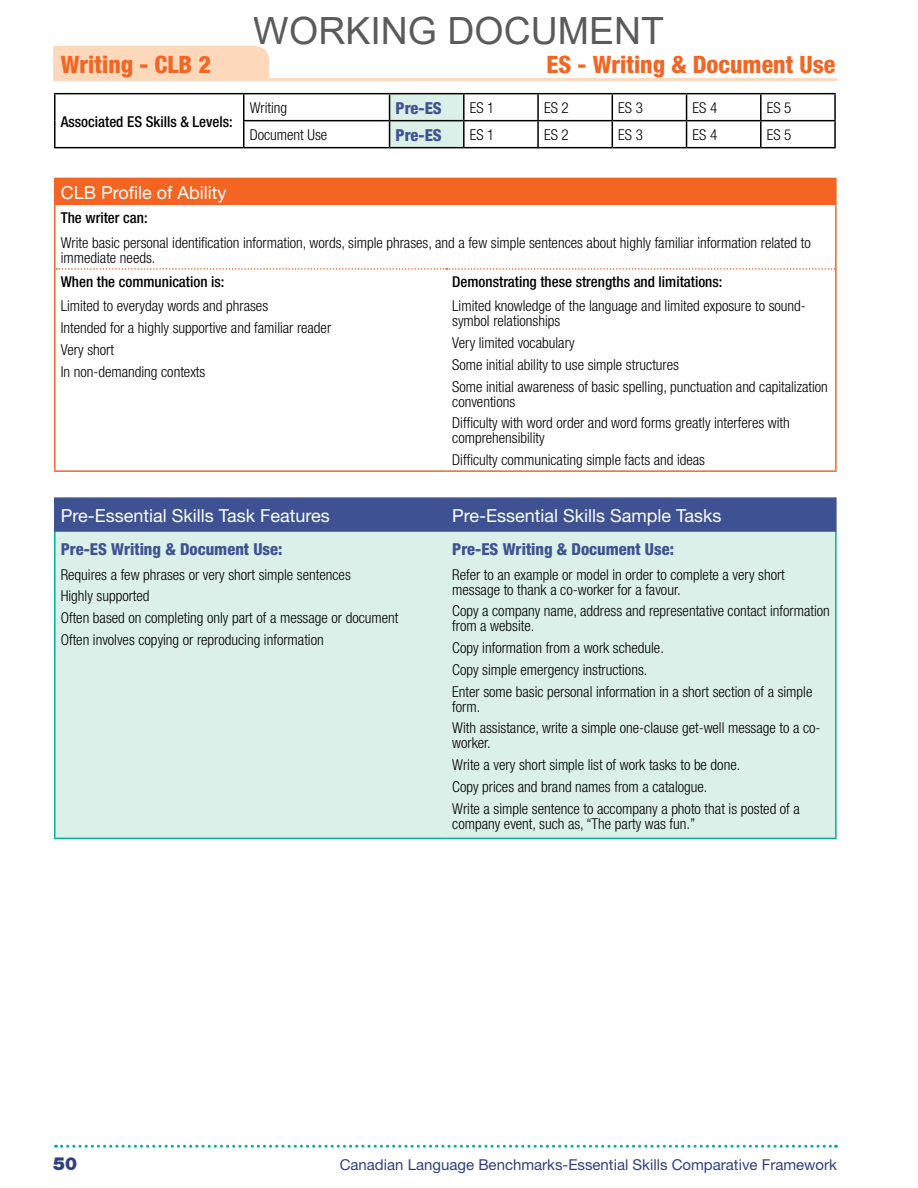
<style>
.page{position:relative;width:918px;height:1188px;background:#fff}
.page>*{position:absolute;margin:0;border:0;box-sizing:border-box;transform-origin:0 0}
.t1{font:37.5px "Arial";color:rgb(0 0 0/.65)}
.t2{font:800 condensed 24px "Helvetica Neue";color:#f26522}
.t3{font:18px "Helvetica Neue";color:#fff}
.t4{font:900 18px "Helvetica Neue";color:#2d407d}
.t5{font:800 condensed 16.5px "Helvetica Neue";color:#3e5192}
.t6{font:300 condensed 15px/21.8px "Helvetica Neue";color:#000}
.t7{font:500 condensed 15px "Helvetica Neue";color:#000}
.t8{font:15px "Helvetica Neue";color:#2d407d}
</style>
<div class="page">
<div style="left:53px;top:46px;width:216px;height:32px;background:#fdd8bb"></div>
<hr style="left:53px;top:78px;width:784px;height:3px;background:#fdd8bb">
<svg style="left:56px;top:1145px;width:781px;height:3px"></svg>
<hr style="left:54px;top:93px;width:190px;height:1px;background:#000">
<hr style="left:54px;top:94px;width:2px;height:27px;background:#000">
<hr style="left:244px;top:93px;width:146px;height:1px;background:#000">
<hr style="left:390px;top:93px;width:74px;height:1px;background:#000">
<hr style="left:464px;top:93px;width:74px;height:1px;background:#000">
<hr style="left:463px;top:94px;width:2px;height:26px;background:#000">
<hr style="left:538px;top:93px;width:74px;height:1px;background:#000">
<hr style="left:537px;top:94px;width:2px;height:26px;background:#000">
<hr style="left:612px;top:93px;width:75px;height:1px;background:#000">
<hr style="left:687px;top:93px;width:74px;height:1px;background:#000">
<hr style="left:761px;top:93px;width:75px;height:1px;background:#000">
<hr style="left:760px;top:94px;width:2px;height:26px;background:#000">
<hr style="left:834px;top:94px;width:2px;height:26px;background:#000">
<hr style="left:54px;top:121px;width:2px;height:26px;background:#000">
<hr style="left:243px;top:120px;width:147px;height:1px;background:#000">
<svg style="left:243px;top:94px;width:1px;height:53px"></svg>
<svg style="left:389px;top:94px;width:75px;height:53px;background:#cee1db"></svg>
<hr style="left:464px;top:120px;width:74px;height:1px;background:#000">
<hr style="left:463px;top:121px;width:2px;height:26px;background:#000">
<hr style="left:538px;top:120px;width:74px;height:1px;background:#000">
<hr style="left:537px;top:121px;width:2px;height:26px;background:#000">
<hr style="left:612px;top:120px;width:75px;height:1px;background:#000">
<svg style="left:612px;top:94px;width:1px;height:53px"></svg>
<hr style="left:687px;top:120px;width:74px;height:1px;background:#000">
<svg style="left:686px;top:94px;width:1px;height:53px"></svg>
<hr style="left:761px;top:120px;width:75px;height:1px;background:#000">
<hr style="left:760px;top:121px;width:2px;height:26px;background:#000">
<hr style="left:834px;top:121px;width:2px;height:26px;background:#000">
<hr style="left:54px;top:147px;width:190px;height:1px;background:#000">
<hr style="left:244px;top:147px;width:146px;height:1px;background:#000">
<hr style="left:390px;top:147px;width:74px;height:1px;background:#000">
<hr style="left:464px;top:147px;width:74px;height:1px;background:#000">
<hr style="left:538px;top:147px;width:74px;height:1px;background:#000">
<hr style="left:612px;top:147px;width:75px;height:1px;background:#000">
<hr style="left:687px;top:147px;width:74px;height:1px;background:#000">
<hr style="left:761px;top:147px;width:75px;height:1px;background:#000">
<div style="left:55px;top:178px;width:781px;height:27px;background:#f26522"></div>
<div style="left:56px;top:499px;width:779px;height:33px;background:#3e5192"></div>
<div style="left:56px;top:532px;width:779px;height:306px;background:#dcf0ea"></div>
<hr style="left:54px;top:532px;width:2px;height:306px;background:#00b195">
<hr style="left:835px;top:532px;width:2px;height:306px;background:#00b195">
<hr style="left:54px;top:838px;width:392px;height:1px;background:#00b195">
<hr style="left:446px;top:838px;width:391px;height:1px;background:#00b195">
<hr style="left:54px;top:497px;width:392px;height:2px;background:#3e5192">
<hr style="left:54px;top:499px;width:2px;height:33px;background:#3e5192">
<hr style="left:446px;top:497px;width:391px;height:2px;background:#3e5192">
<hr style="left:835px;top:499px;width:2px;height:33px;background:#3e5192">
<svg style="left:56px;top:268px;width:779px;height:2px"></svg>
<hr style="left:54px;top:178px;width:392px;height:1px;background:#f26522">
<hr style="left:54px;top:179px;width:2px;height:26px;background:#f26522">
<hr style="left:446px;top:178px;width:391px;height:1px;background:#f26522">
<hr style="left:835px;top:179px;width:2px;height:26px;background:#f26522">
<hr style="left:54px;top:205px;width:2px;height:64px;background:#f26522">
<hr style="left:835px;top:205px;width:2px;height:64px;background:#f26522">
<hr style="left:54px;top:269px;width:2px;height:201px;background:#f26522">
<hr style="left:835px;top:269px;width:2px;height:201px;background:#f26522">
<hr style="left:54px;top:470px;width:392px;height:2px;background:#f26522">
<hr style="left:446px;top:470px;width:391px;height:2px;background:#f26522">
<h1 class="t1" style="left:254px;top:5px;width:412px">WORKING DOCUMENT</h1>
<h2 class="t2" style="left:61px;top:50px;width:152px">Writing - CLB 2</h2>
<h2 class="t2" style="left:546px;top:50px;width:291px">ES - Writing &amp; Document Use</h2>
<p class="t7" style="left:61px;top:112px;width:174px">Associated ES Skills &amp; Levels:</p>
<p class="t6" style="left:250px;top:97px;width:39px">Writing</p>
<p class="t5" style="left:396px;top:98px;width:48px">Pre-ES</p>
<p class="t6" style="left:470px;top:97px;width:26px">ES 1</p>
<p class="t6" style="left:544px;top:97px;width:26px">ES 2</p>
<p class="t6" style="left:618px;top:97px;width:26px">ES 3</p>
<p class="t6" style="left:693px;top:97px;width:26px">ES 4</p>
<p class="t6" style="left:767px;top:97px;width:26px">ES 5</p>
<p class="t6" style="left:250px;top:124px;width:79px">Document Use</p>
<p class="t5" style="left:396px;top:125px;width:48px">Pre-ES</p>
<p class="t6" style="left:470px;top:124px;width:26px">ES 1</p>
<p class="t6" style="left:544px;top:124px;width:26px">ES 2</p>
<p class="t6" style="left:618px;top:124px;width:26px">ES 3</p>
<p class="t6" style="left:693px;top:124px;width:26px">ES 4</p>
<p class="t6" style="left:767px;top:124px;width:26px">ES 5</p>
<p class="t3" style="left:61px;top:182px;width:167px">CLB Profile of Ability</p>
<p class="t7" style="left:61px;top:209px;width:88px">The writer can:</p>
<p class="t6" style="left:61px;top:235px;width:752px;line-height:15px">Write basic personal identification information, words, simple phrases, and a few simple sentences about highly familiar information related to immediate needs.</p>
<p class="t7" style="left:61px;top:272px;width:165px">When the communication is:</p>
<p class="t6" style="left:61px;top:295px;width:272px">Limited to everyday words and phrases<br>Intended for a highly supportive and familiar reader<br>Very short<br>In non-demanding contexts</p>
<p class="t7" style="left:452px;top:272px;width:272px">Demonstrating these strengths and limitations:</p>
<p class="t6" style="left:452px;top:298px;width:355px;line-height:15px">Limited knowledge of the language and limited exposure to sound&shy;symbol relationships</p>
<p class="t6" style="left:452px;top:332px;width:377px">Very limited vocabulary<br>Some initial ability to use simple structures<br>Some initial awareness of basic spelling, punctuation and capitalization</p>
<p class="t6" style="left:452px;top:390px;width:339px">conventions<br>Difficulty with word order and word forms greatly interferes with</p>
<p class="t6" style="left:452px;top:427px;width:254px">comprehensibility<br>Difficulty communicating simple facts and ideas</p>
<p class="t3" style="left:61px;top:505px;width:271px">Pre-Essential Skills Task Features</p>
<p class="t3" style="left:452px;top:505px;width:271px">Pre-Essential Skills Sample Tasks</p>
<p class="t5" style="left:61px;top:539px;width:223px">Pre-ES Writing &amp; Document Use:</p>
<p class="t6" style="left:61px;top:563px;width:339px">Requires a few phrases or very short simple sentences<br>Highly supported<br>Often based on completing only part of a message or document Often involves copying or reproducing information</p>
<p class="t5" style="left:452px;top:539px;width:223px">Pre-ES Writing &amp; Document Use:</p>
<p class="t6" style="left:452px;top:567px;width:334px;line-height:15px">Refer to an example or model in order to complete a very short message to thank a co-worker for a favour.</p>
<p class="t6" style="left:452px;top:603px;width:379px;line-height:15px">Copy a company name, address and representative contact information from a website.</p>
<p class="t6" style="left:452px;top:637px;width:362px">Copy information from a work schedule.<br>Copy simple emergency instructions.<br>Enter some basic personal information in a short section of a simple</p>
<p class="t6" style="left:452px;top:695px;width:370px">form.<br>With assistance, write a simple one-clause get-well message to a co-</p>
<p class="t6" style="left:452px;top:732px;width:349px">worker.<br>Write a very short simple list of work tasks to be done.<br>Copy prices and brand names from a catalogue.<br>Write a simple sentence to accompany a photo that is posted of a</p>
<p class="t6" style="left:452px;top:812px;width:245px">company event, such as, “The party was fun.”</p>
<p class="t4" style="left:53px;top:1153px;width:26px">50</p>
<p class="t8" style="left:340px;top:1156px;width:499px">Canadian Language Benchmarks-Essential Skills Comparative Framework</p>
</div>
